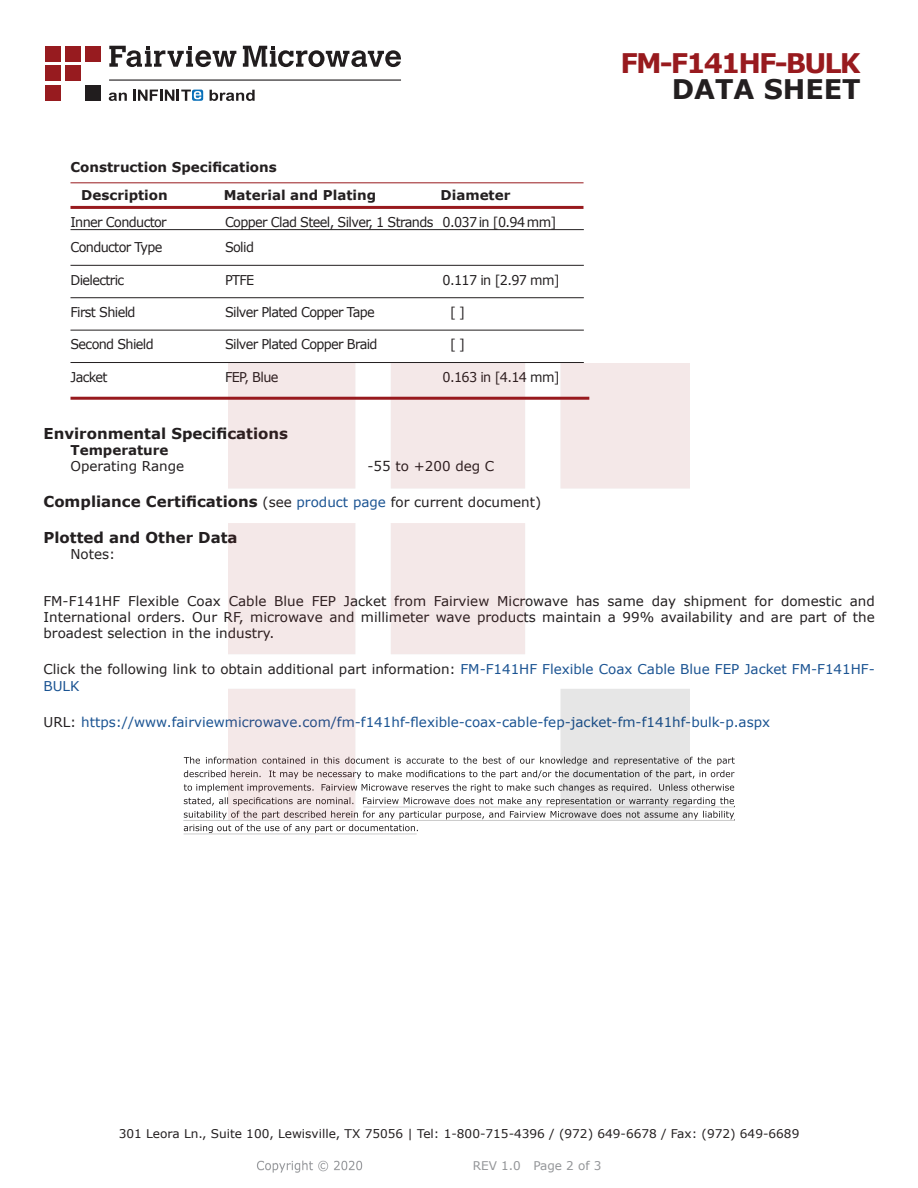
<style>
.page{position:relative;width:918px;height:1188px;background:#fff}
.page>*{position:absolute;margin:0;border:0;box-sizing:border-box;transform-origin:0 0}
.FM{font:700 27px "Verdana";letter-spacing:-.07em;color:#981a1e}
.t1{font:700 27px "Verdana";color:#231f20}
.Head1_for_Compliance{font:700 15px "Verdana";color:#231f20}
.Head1{font:700 15px "Verdana";color:#231f20}
.Web_Description_Para{font:13.5px/16.2px "Verdana";color:#231f20;text-align:justify}
.Table_Body_Construct{font:13.5px "Verdana";letter-spacing:-.05em;color:#231f20;scale:.95 1}
.URL_para{font:13.5px "Verdana";color:#1a5392}
.Table_Header_Constru{font:700 13.5px "Verdana";color:#231f20}
.Specs_Para{font:13.5px "Verdana";color:#231f20}
.Head2{font:700 13.5px "Verdana";color:#231f20}
.Head2_after_Head1{font:700 13.5px "Verdana";color:#231f20}
.t2{font:12px "Verdana";color:#231f20}
.REV_Info{font:12px "Verdana";color:#939598}
.s1{font-weight:400;font-size:13.5px}
.s2{font-weight:400;font-size:13.5px;color:#1a5392}
.s3{color:#1a5392}
.s4{color:#231f20}
</style>
<div class="page">
<hr style="left:70px;top:182px;width:514px;height:1px;background:#981a1e">
<hr style="left:70px;top:206px;width:514px;height:3px;background:#981a1e">
<hr style="left:70px;top:229px;width:514px;height:1px;background:#231f20">
<hr style="left:70px;top:265px;width:514px;height:1px;background:#231f20">
<hr style="left:70px;top:297px;width:514px;height:1px;background:#231f20">
<hr style="left:70px;top:330px;width:514px;height:1px;background:#231f20">
<hr style="left:70px;top:362px;width:514px;height:1px;background:#231f20">
<hr style="left:70px;top:397px;width:519px;height:3px;background:#981a1e">
<svg style="left:184px;top:757px;width:551px;height:76px"></svg>
<hr style="left:363px;top:807px;width:372px;height:1px;background:#231f20">
<hr style="left:183px;top:820px;width:551px;height:1px;background:#231f20">
<hr style="left:184px;top:834px;width:233px;height:1px;background:#231f20">
<img style="left:257px;top:1160px;width:106px;height:13px">
<img style="left:228px;top:364px;width:462px;height:456px">
<div style="left:45px;top:46px;width:16px;height:15px;background:#971b1f"></div>
<div style="left:65px;top:66px;width:16px;height:15px;background:#971b1f"></div>
<div style="left:85px;top:85px;width:16px;height:16px;background:#211d1e"></div>
<div style="left:45px;top:85px;width:16px;height:16px;background:#971b1f"></div>
<div style="left:85px;top:46px;width:16px;height:15px;background:#971b1f"></div>
<div style="left:45px;top:66px;width:16px;height:15px;background:#971b1f"></div>
<div style="left:65px;top:46px;width:16px;height:15px;background:#971b1f"></div>
<svg style="left:109px;top:46px;width:292px;height:21px"></svg>
<svg style="left:192px;top:90px;width:11px;height:11px"></svg>
<svg style="left:133px;top:90px;width:68px;height:11px"></svg>
<svg style="left:210px;top:90px;width:45px;height:11px"></svg>
<svg style="left:109px;top:93px;width:18px;height:8px"></svg>
<hr style="left:109px;top:80px;width:292px;height:1px;background:#211d1e">
<p class="Head2" style="left:70px;top:158px;width:208px">Construction Specifications</p>
<p class="Table_Header_Constru" style="left:81px;top:185px;width:88px">Description</p>
<p class="Table_Header_Constru" style="left:224px;top:185px;width:154px">Material and Plating</p>
<p class="Table_Header_Constru" style="left:441px;top:185px;width:71px">Diameter</p>
<p class="Table_Body_Construct" style="left:70px;top:212px;width:103px">Inner Conductor</p>
<p class="Table_Body_Construct" style="left:225px;top:212px;width:350px">Copper Clad Steel, Silver, 1 Strands 0.037 in [0.94 mm]</p>
<p class="Table_Body_Construct" style="left:70px;top:238px;width:98px">Conductor Type</p>
<p class="Table_Body_Construct" style="left:225px;top:238px;width:32px">Solid</p>
<p class="Table_Body_Construct" style="left:70px;top:270px;width:58px">Dielectric</p>
<p class="Table_Body_Construct" style="left:225px;top:270px;width:32px">PTFE</p>
<p class="Table_Body_Construct" style="left:443px;top:270px;width:125px">0.117 in [2.97 mm]</p>
<p class="Table_Body_Construct" style="left:70px;top:303px;width:70px">First Shield</p>
<p class="Table_Body_Construct" style="left:225px;top:303px;width:159px">Silver Plated Copper Tape</p>
<p class="Table_Body_Construct" style="left:450px;top:303px;width:17px">[ ]</p>
<p class="Table_Body_Construct" style="left:70px;top:335px;width:89px">Second Shield</p>
<p class="Table_Body_Construct" style="left:225px;top:335px;width:162px">Silver Plated Copper Braid</p>
<p class="Table_Body_Construct" style="left:450px;top:335px;width:17px">[ ]</p>
<p class="Table_Body_Construct" style="left:70px;top:368px;width:41px">Jacket</p>
<p class="Table_Body_Construct" style="left:225px;top:368px;width:58px">FEP, Blue</p>
<p class="Table_Body_Construct" style="left:443px;top:368px;width:125px">0.163 in [4.14 mm]</p>
<p class="FM" style="left:620px;top:44px;width:242px">FM-F141HF-BULK</p>
<p class="t1" style="left:672px;top:70px;width:191px">DATA SHEET</p>
<p class="Head1" style="left:44px;top:423px;width:246px">Environmental Specifications</p>
<p class="Head2_after_Head1" style="left:70px;top:440px;width:100px">Temperature</p>
<p class="Specs_Para" style="left:70px;top:457px;width:115px">Operating Range</p>
<p class="Specs_Para" style="left:368px;top:457px;width:128px">-55 to +200 deg C</p>
<p class="Head1_for_Compliance" style="left:44px;top:491px;width:499px">Compliance Certifications <span class="s1">(see</span> <span class="s2">product page</span> <span class="s1">for current document)</span></p>
<p class="Head1_for_Compliance" style="left:44px;top:527px;width:196px">Plotted and Other Data</p>
<p class="Specs_Para" style="left:70px;top:545px;width:46px">Notes:</p>
<p class="Web_Description_Para" style="left:44px;top:592px;width:833px">FM-F141HF Flexible Coax Cable Blue FEP Jacket from Fairview Microwave has same day shipment for domestic and International orders. Our RF, microwave and millimeter wave products maintain a 99% availability and are part of the broadest selection in the industry.</p>
<p class="Web_Description_Para" style="left:44px;top:661px;width:833px">Click the following link to obtain additional part information: <span class="s3">FM-F141HF Flexible Coax Cable Blue FEP Jacket FM-F141HF-<br>BULK</span></p>
<p class="URL_para" style="left:44px;top:713px;width:728px"><span class="s4">URL:</span> https://www.fairviewmicrowave.com/fm-f141hf-flexible-coax-cable-fep-jacket-fm-f141hf-bulk-p.aspx</p>
<p class="t2" style="left:119px;top:1125px;width:682px">301 Leora Ln., Suite 100, Lewisville, TX 75056 | Tel: 1-800-715-4396 / (972) 649-6678 / Fax: (972) 649-6689</p>
<p class="REV_Info" style="left:473px;top:1157px;width:130px">REV 1.0 Page 2 of 3</p>
</div>
